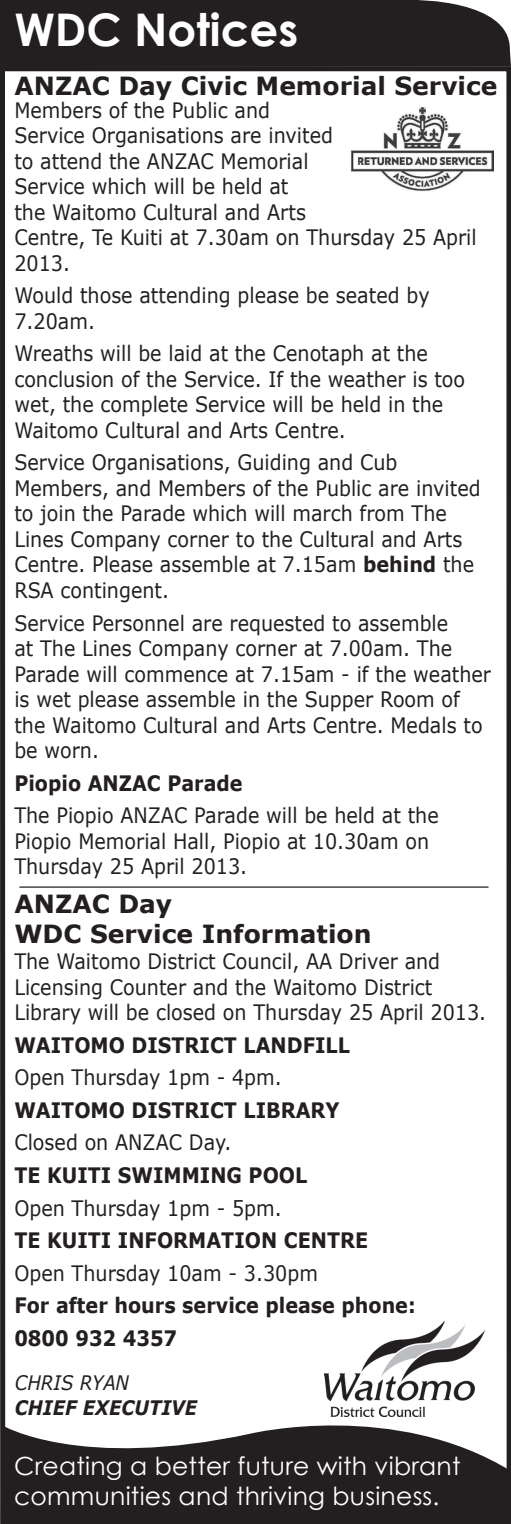
<style>
.page{position:relative;width:511px;height:1524px;background:#fff}
.page>*{position:absolute;margin:0;border:0;box-sizing:border-box;transform-origin:0 0}
.t1{font:700 45px "Century Gothic";color:#fff}
.t2{font:25px/30px "Century Gothic";letter-spacing:.01em;color:#fff}
.t3{font:700 25px/30px "Verdana";color:#231f20}
.t4{font:21.25px/25.5px "Verdana";color:#231f20;scale:.9 1}
.t5{font:700 21.25px/32.5px "Verdana";color:#231f20;scale:.9 1}
.t6{font:italic 700 20px "Verdana";color:#231f20;scale:.9 1}
.t7{font:italic 20px "Verdana";color:#231f20;scale:.9 1}
.s1{font-weight:700}
</style>
<div class="page">
<div style="left:0;top:66px;width:510px;height:1458px;border:5px solid #231f20"></div>
<div style="left:0;top:0;width:510px;height:67px;background:#231f20"></div>
<img style="left:324px;top:1321px;width:160px;height:79px">
<svg style="left:1px;top:1400px;width:509px;height:122px;fill:#231f20"></svg>
<img style="left:350px;top:107px;width:143px;height:85px">
<hr style="left:19px;top:886px;width:469px;height:2px;background:#231f20">
<h1 class="t1" style="left:14px;top:-4px;width:285px">WDC Notices</h1>
<p class="t3" style="left:14px;top:70px;width:484px">ANZAC Day Civic Memorial Service</p>
<p class="t4" style="left:14px;top:96px;width:515px">Members of the Public and<br>Service Organisations are invited<br>to attend the ANZAC Memorial<br>Service which will be held at<br>the Waitomo Cultural and Arts<br>Centre, Te Kuiti at 7.30am on Thursday 25 April<br>2013.</p>
<p class="t4" style="left:14px;top:282px;width:462px">Would those attending please be seated by<br>7.20am.</p>
<p class="t4" style="left:14px;top:340px;width:502px">Wreaths will be laid at the Cenotaph at the conclusion of the Service. If the weather is too wet, the complete Service will be held in the Waitomo Cultural and Arts Centre.</p>
<p class="t4" style="left:14px;top:449px;width:519px">Service Organisations, Guiding and Cub Members, and Members of the Public are invited to join the Parade which will march from The Lines Company corner to the Cultural and Arts Centre. Please assemble at 7.15am <span class="s1">behind</span> the RSA contingent.</p>
<p class="t4" style="left:14px;top:609px;width:530px">Service Personnel are requested to assemble<br>at The Lines Company corner at 7.00am. The Parade will commence at 7.15am - if the weather is wet please assemble in the Supper Room of the Waitomo Cultural and Arts Centre. Medals to be worn.</p>
<p class="t5" style="left:14px;top:766px;width:255px">Piopio ANZAC Parade</p>
<p class="t4" style="left:14px;top:802px;width:472px">The Piopio ANZAC Parade will be held at the<br>Piopio Memorial Hall, Piopio at 10.30am on<br>Thursday 25 April 2013.</p>
<p class="t3" style="left:14px;top:887px;width:358px">ANZAC Day<br>WDC Service Information</p>
<p class="t4" style="left:14px;top:948px;width:525px">The Waitomo District Council, AA Driver and<br>Licensing Counter and the Waitomo District<br>Library will be closed on Thursday 25 April 2013.</p>
<p class="t5" style="left:14px;top:1028px;width:374px">WAITOMO DISTRICT LANDFILL</p>
<p class="t4" style="left:14px;top:1064px;width:298px">Open Thursday 1pm - 4pm.</p>
<p class="t5" style="left:14px;top:1093px;width:362px">WAITOMO DISTRICT LIBRARY</p>
<p class="t4" style="left:14px;top:1129px;width:242px">Closed on ANZAC Day.</p>
<p class="t5" style="left:14px;top:1158px;width:327px">TE KUITI SWIMMING POOL</p>
<p class="t4" style="left:14px;top:1194px;width:298px">Open Thursday 1pm - 5pm.</p>
<p class="t5" style="left:14px;top:1223px;width:394px">TE KUITI INFORMATION CENTRE</p>
<p class="t4" style="left:14px;top:1259px;width:338px">Open Thursday 10am - 3.30pm</p>
<p class="t5" style="left:14px;top:1288px;width:447px">For after hours service please phone:<br>0800 932 4357</p>
<p class="t7" style="left:15px;top:1369px;width:128px">CHRIS RYAN</p>
<p class="t6" style="left:15px;top:1394px;width:204px">CHIEF EXECUTIVE</p>
<p class="t2" style="left:14px;top:1450px;width:447px">Creating a better future with vibrant communities and thriving business.</p>
</div>
